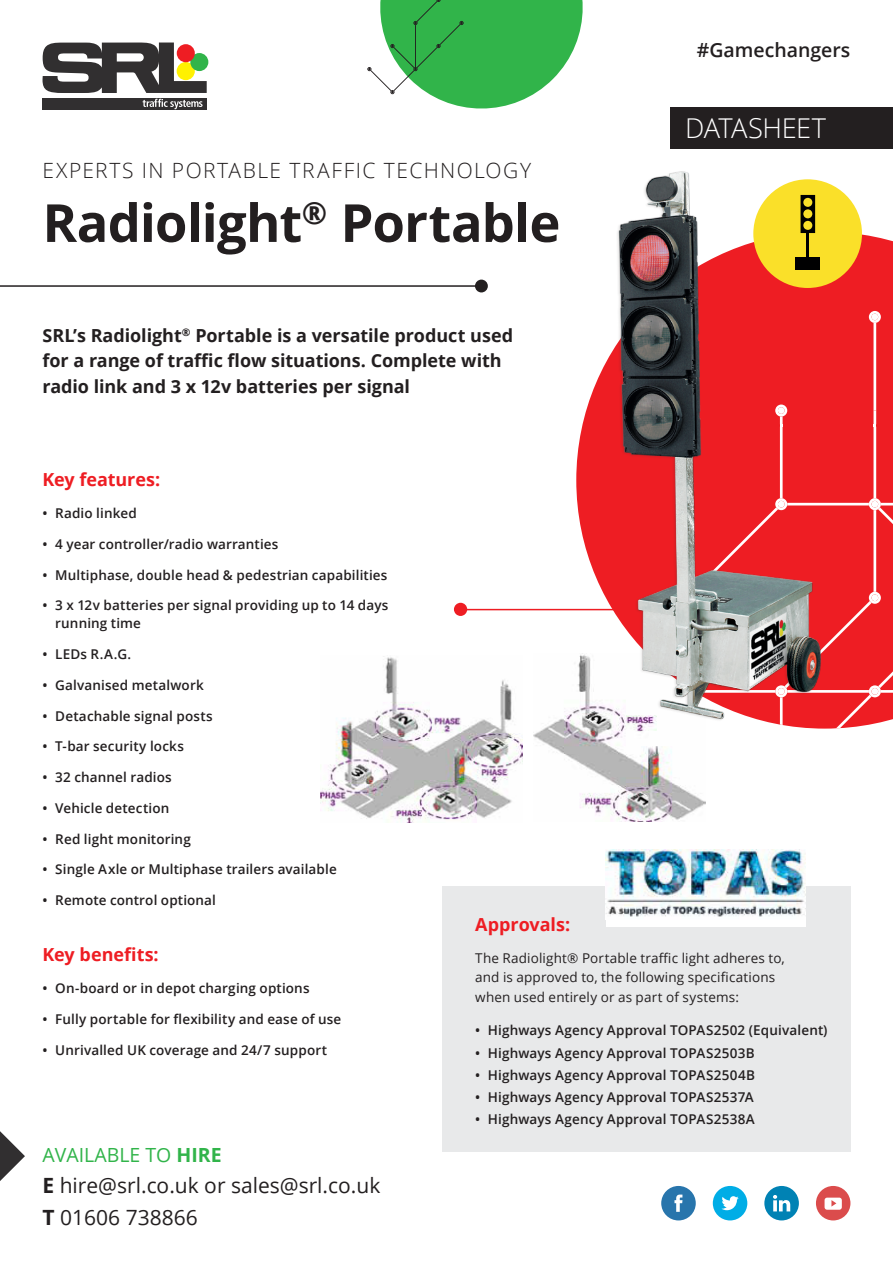
<style>
.page{position:relative;width:893px;height:1263px;background:#fff}
.page>*{position:absolute;margin:0;border:0;box-sizing:border-box;transform-origin:0 0}
.t1{font:700 52.5px "Open Sans";letter-spacing:-.015em;color:#231f20}
.t2{font:300 27.3px "Open Sans";letter-spacing:-.025em;color:#fff}
.t3{font:21px/31.5px "Open Sans";color:#231f20}
.t4{font:300 21px "Open Sans";letter-spacing:.07em;color:#231f20}
.t5{font:19.5px "Open Sans";color:#31b44a}
.t6{font:600 19.5px "Open Sans";color:#231f20}
.t7{font:700 18px/25.5px "Open Sans";letter-spacing:-.005em;color:#231f20}
.t8{font:700 18px "Open Sans";letter-spacing:-.005em;color:#ee1d23}
.t9{font:600 13.5px/18px "Open Sans";letter-spacing:.01em;color:#231f20}
.t10{font:13.5px/19.5px "Open Sans";letter-spacing:.01em;color:#231f20}
.s1{font-weight:700}
</style>
<div class="page">
<img style="left:320px;top:656px;width:202px;height:167px">
<img style="left:533px;top:709px;width:173px;height:112px">
<div style="left:454px;top:603px;width:13px;height:13px;background:#ee1d23;border-radius:50%"></div>
<svg style="left:576px;top:234px;width:317px;height:495px;fill:#ee1d23"></svg>
<svg style="left:844px;top:311px;width:49px;height:418px;background:#ef3136"></svg>
<svg style="left:367px;top:0;width:216px;height:109px"></svg>
<hr style="left:0;top:285px;width:481px;height:2px;background:#231f20">
<div style="left:475px;top:280px;width:13px;height:12px;background:#231f20;border-radius:50%"></div>
<div style="left:442px;top:886px;width:408px;height:266px;background:#e8e9ea"></div>
<img style="left:583px;top:171px;width:261px;height:573px">
<div style="left:753px;top:179px;width:109px;height:109px;background:#fae029;border-radius:50%"></div>
<svg style="left:800px;top:195px;width:15px;height:38px"></svg>
<hr style="left:806px;top:232px;width:3px;height:26px;background:#000001">
<div style="left:796px;top:258px;width:24px;height:12px;background:#000001"></div>
<div style="left:606px;top:843px;width:199px;height:84px;background:#fff"></div>
<img style="left:606px;top:850px;width:199px;height:67px">
<div style="left:43px;top:98px;width:164px;height:12px;background:#312f30"></div>
<svg style="left:43px;top:43px;width:164px;height:50px"></svg>
<div style="left:177px;top:62px;width:18px;height:18px;background:#fff101;border-radius:50%"></div>
<div style="left:190px;top:53px;width:18px;height:18px;background:#31b44a;border-radius:50%"></div>
<div style="left:177px;top:44px;width:18px;height:18px;background:#ee1d23;border-radius:50%"></div>
<svg style="left:143px;top:99px;width:60px;height:10px"></svg>
<div style="left:671px;top:107px;width:222px;height:42px;background:#231f20"></div>
<svg style="left:661px;top:1186px;width:35px;height:34px"></svg>
<svg style="left:713px;top:1186px;width:34px;height:34px"></svg>
<svg style="left:764px;top:1186px;width:35px;height:34px"></svg>
<div style="left:816px;top:1186px;width:34px;height:34px;background:#db4c4c;border-radius:50%"></div>
<svg style="left:824px;top:1197px;width:18px;height:13px"></svg>
<svg style="left:0;top:1131px;width:25px;height:50px"></svg>
<h3 class="t6" style="left:697px;top:37px;width:155px">#Gamechangers</h3>
<p class="t4" style="left:43px;top:156px;width:490px">EXPERTS IN PORTABLE TRAFFIC TECHNOLOGY</p>
<p class="t1" style="left:43px;top:186px;width:519px">Radiolight<sup>®</sup> Portable</p>
<p class="t7" style="left:43px;top:322px;width:472px">SRL’s Radiolight<sup>®</sup> Portable is a versatile product used for a range of traffic flow situations. Complete with radio link and 3 x 12v batteries per signal</p>
<p class="t8" style="left:43px;top:467px;width:119px">Key features:</p>
<p class="t9" style="left:43px;top:504px;width:96px">• Radio linked</p>
<p class="t9" style="left:43px;top:535px;width:237px">• 4 year controller/radio warranties</p>
<p class="t9" style="left:43px;top:565px;width:346px">• Multiphase, double head &amp; pedestrian capabilities</p>
<p class="t9" style="left:55px;top:596px;width:335px;text-indent:-13px">• 3 x 12v batteries per signal providing up to 14 days running time</p>
<p class="t9" style="left:43px;top:645px;width:90px">• LEDs R.A.G.</p>
<p class="t9" style="left:43px;top:676px;width:163px">• Galvanised metalwork</p>
<p class="t9" style="left:43px;top:706px;width:172px">• Detachable signal posts</p>
<p class="t9" style="left:43px;top:737px;width:143px">• T-bar security locks</p>
<p class="t9" style="left:43px;top:768px;width:131px">• 32 channel radios</p>
<p class="t9" style="left:43px;top:799px;width:128px">• Vehicle detection</p>
<p class="t9" style="left:43px;top:829px;width:150px">• Red light monitoring</p>
<p class="t9" style="left:43px;top:860px;width:296px">• Single Axle or Multiphase trailers available</p>
<p class="t9" style="left:43px;top:891px;width:175px">• Remote control optional</p>
<p class="t8" style="left:475px;top:912px;width:96px">Approvals:</p>
<h2 class="t2" style="left:685px;top:110px;width:142px">DATASHEET</h2>
<p class="t8" style="left:43px;top:942px;width:118px">Key benefits:</p>
<p class="t9" style="left:43px;top:979px;width:269px">• On-board or in depot charging options</p>
<p class="t9" style="left:43px;top:1009px;width:300px">• Fully portable for flexibility and ease of use</p>
<p class="t9" style="left:43px;top:1040px;width:286px">• Unrivalled UK coverage and 24/7 support</p>
<h3 class="t5" style="left:43px;top:1141px;width:181px">AVAILABLE TO <span class="s1">HIRE</span></h3>
<h3 class="t3" style="left:43px;top:1169px;width:339px"><span class="s1">E</span> hire@srl.co.uk or sales@srl.co.uk<br><span class="s1">T</span> 01606 738866</h3>
<p class="t10" style="left:475px;top:948px;width:311px">The Radiolight® Portable traffic light adheres to, and is approved to, the following specifications when used entirely or as part of systems:</p>
<p class="t9" style="left:475px;top:1021px;width:354px">• Highways Agency Approval TOPAS2502 (Equivalent)</p>
<p class="t9" style="left:475px;top:1043px;width:281px">• Highways Agency Approval TOPAS2503B</p>
<p class="t9" style="left:475px;top:1066px;width:281px">• Highways Agency Approval TOPAS2504B</p>
<p class="t9" style="left:475px;top:1088px;width:280px">• Highways Agency Approval TOPAS2537A</p>
<p class="t9" style="left:475px;top:1110px;width:281px">• Highways Agency Approval TOPAS2538A</p>
</div>
